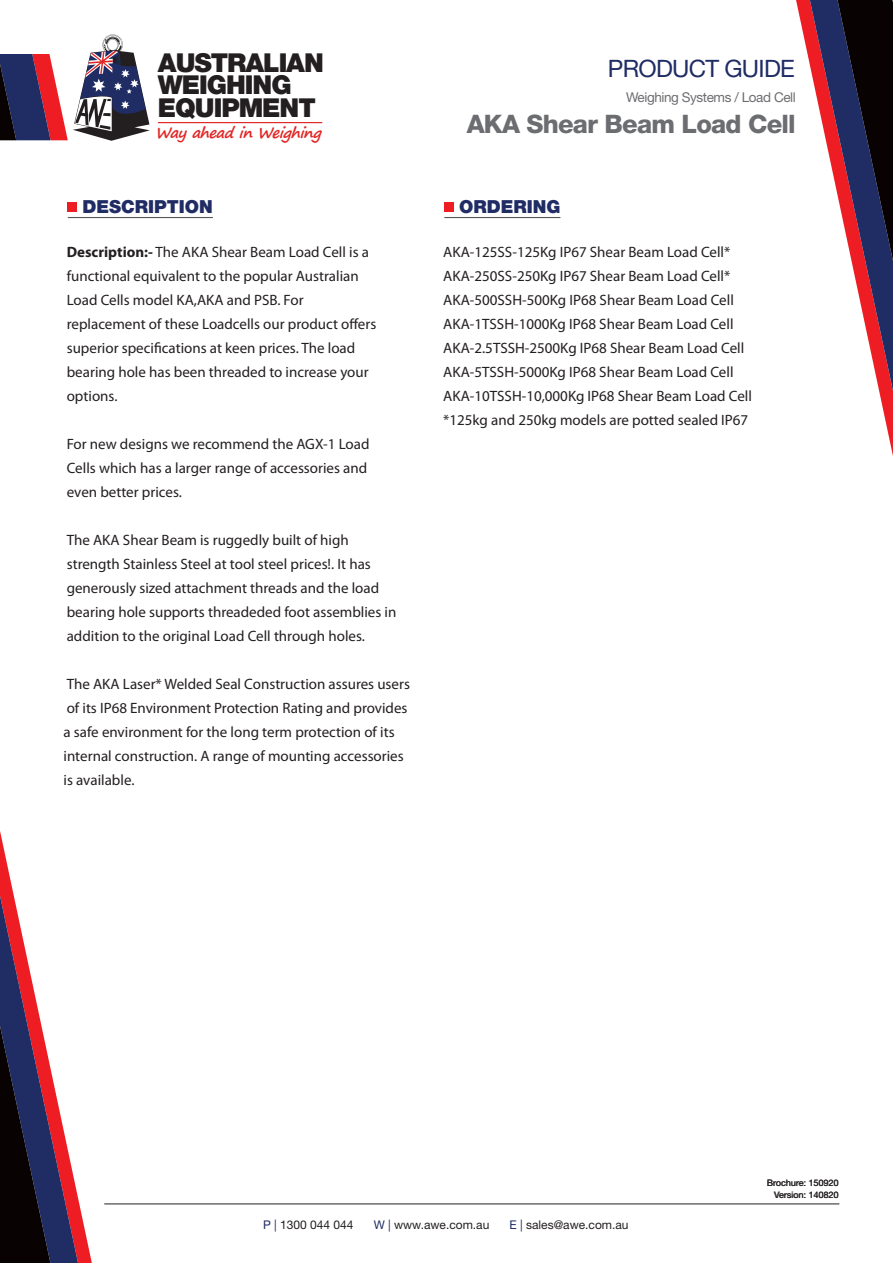
<style>
.page{position:relative;width:893px;height:1263px;background:#fff}
.page>*{position:absolute;margin:0;border:0;box-sizing:border-box;transform-origin:0 0}
.t1{font:900 26.1px/22.6px "Helvetica Neue LT Std";letter-spacing:-.04em;color:#231f20}
.t2{font:800 25.5px "Helvetica Neue LT Std";letter-spacing:-.03em;color:#6c6d70}
.t3{font:24px "Helvetica Neue LT Std";letter-spacing:-.03em;color:#202c64}
.t4{font:900 18px "Helvetica Neue LT Std";color:#202c64}
.t5{font:15px/24px "Myriad Pro";color:#231f20}
.t6{font:italic 700 14.85px "Segoe Print";color:#e12725}
.t7{font:13.5px "Helvetica Neue LT Std";letter-spacing:-.03em;color:#6c6d70}
.t8{font:12px "Helvetica Neue LT Std";color:#231f20}
.t9{font:9px "Helvetica Neue LT Std";color:#231f20}
.s1{font-weight:700}
.s2{color:#202c64}
</style>
<div class="page">
<svg style="left:803px;top:0;width:90px;height:456px"></svg>
<svg style="left:65px;top:1137px;width:26px;height:126px"></svg>
<svg style="left:0;top:831px;width:65px;height:432px"></svg>
<hr style="left:104px;top:1204px;width:735px;height:1px;background:#231f20">
<hr style="left:158px;top:122px;width:164px;height:1px;background:#e12725">
<svg style="left:0;top:35px;width:150px;height:106px"></svg>
<hr style="left:444px;top:217px;width:116px;height:1px;background:#57585a">
<div style="left:444px;top:202px;width:9px;height:9px;background:#ee1d23"></div>
<hr style="left:68px;top:217px;width:145px;height:1px;background:#57585a">
<div style="left:68px;top:202px;width:9px;height:9px;background:#ee1d23"></div>
<h1 class="t1" style="left:158px;top:51px;width:167px">AUSTRALIAN<br>WEIGHING<br>EQUIPMENT</h1>
<p class="t6" style="left:155px;top:119px;width:167px">WayaheadinWeig hing</p>
<h3 class="t3" style="left:608px;top:54px;width:188px">PRODUCT GUIDE</h3>
<p class="t7" style="left:626px;top:89px;width:171px">Weighing Systems / Load Cell</p>
<h2 class="t2" style="left:467px;top:109px;width:331px">AKA Shear Beam Load Cell</h2>
<p class="t4" style="left:83px;top:196px;width:132px">DESCRIPTION</p>
<p class="t4" style="left:459px;top:196px;width:103px">ORDERING</p>
<p class="t5" style="left:67px;top:239px;width:304px"><span class="s1">Description:-</span> The AKA Shear Beam Load Cell is a</p>
<p class="t5" style="left:67px;top:263px;width:293px">functional equivalent to the popular Australian</p>
<p class="t5" style="left:67px;top:287px;width:238px">Load Cells model KA,AKA and PSB. For</p>
<p class="t5" style="left:67px;top:311px;width:311px">replacement of these Loadcells our product offers</p>
<p class="t5" style="left:67px;top:335px;width:290px">superior specifications at keen prices. The load</p>
<p class="t5" style="left:67px;top:359px;width:303px">bearing hole has been threaded to increase your</p>
<p class="t5" style="left:67px;top:383px;width:52px">options.</p>
<p class="t5" style="left:67px;top:431px;width:304px">For new designs we recommend the AGX-1 Load</p>
<p class="t5" style="left:67px;top:455px;width:302px">Cells which has a larger range of accessories and</p>
<p class="t5" style="left:67px;top:479px;width:117px">even better prices.</p>
<p class="t5" style="left:67px;top:527px;width:284px">The AKA Shear Beam is ruggedly built of high</p>
<p class="t5" style="left:67px;top:551px;width:306px">strength Stainless Steel at tool steel prices!. It has</p>
<p class="t5" style="left:67px;top:575px;width:314px">generously sized attachment threads and the load</p>
<p class="t5" style="left:67px;top:599px;width:331px">bearing hole supports threadeded foot assemblies in</p>
<p class="t5" style="left:67px;top:623px;width:300px">addition to the original Load Cell through holes.</p>
<p class="t5" style="left:64px;top:671px;width:348px">The AKA Laser* Welded Seal Construction assures users of its IP68 Environment Protection Rating and provides a safe environment for the long term protection of its internal construction. A range of mounting accessories is available.</p>
<p class="t5" style="left:443px;top:239px;width:289px">AKA-125SS-125Kg IP67 Shear Beam Load Cell*</p>
<p class="t5" style="left:443px;top:263px;width:289px">AKA-250SS-250Kg IP67 Shear Beam Load Cell*</p>
<p class="t5" style="left:443px;top:287px;width:292px">AKA-500SSH-500Kg IP68 Shear Beam Load Cell</p>
<p class="t5" style="left:443px;top:311px;width:292px">AKA-1TSSH-1000Kg IP68 Shear Beam Load Cell</p>
<p class="t5" style="left:443px;top:335px;width:303px">AKA-2.5TSSH-2500Kg IP68 Shear Beam Load Cell</p>
<p class="t5" style="left:443px;top:359px;width:292px">AKA-5TSSH-5000Kg IP68 Shear Beam Load Cell</p>
<p class="t5" style="left:443px;top:383px;width:310px">AKA-10TSSH-10,000Kg IP68 Shear Beam Load Cell</p>
<p class="t5" style="left:443px;top:407px;width:306px">*125kg and 250kg models are potted sealed IP67</p>
<p class="t8" style="left:263px;top:1217px;width:92px"><span class="s2">P |</span> 1300 044 044</p>
<p class="t8" style="left:374px;top:1217px;width:117px"><span class="s2">W |</span> www.awe.com.au</p>
<p class="t8" style="left:509px;top:1217px;width:121px"><span class="s2">E |</span> sales@awe.com.au</p>
<p class="t9" style="left:767px;top:1177px;width:73px">Brochure: 150920</p>
<p class="t9" style="left:774px;top:1190px;width:66px">Version: 140820</p>
</div>
